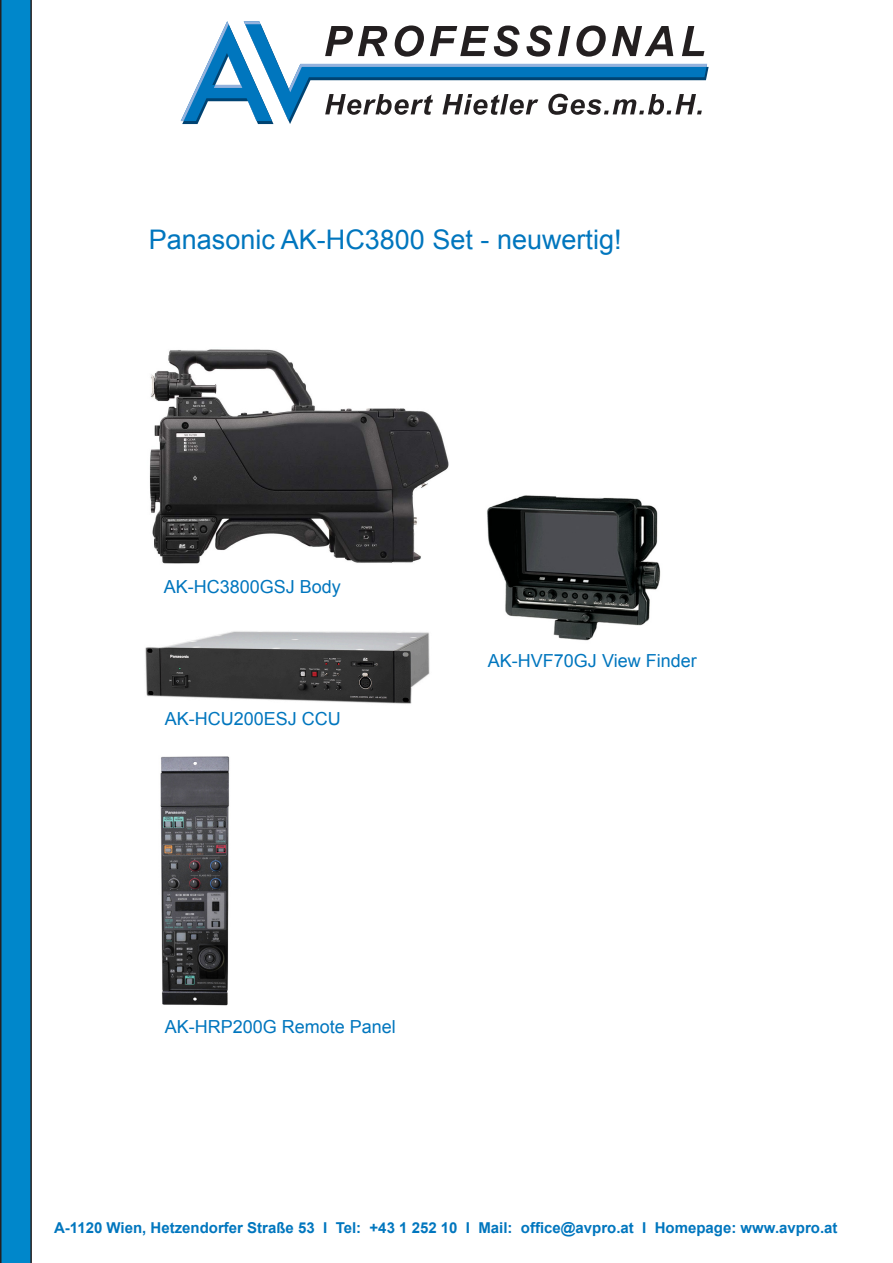
<style>
.page{position:relative;width:893px;height:1263px;background:#fff}
.page>*{position:absolute;margin:0;border:0;box-sizing:border-box;transform-origin:0 0}
.t1{font:27px "Arial";color:#0076be}
.t2{font:18px "Arial";color:#0076be}
.t3{font:700 15px "Arial";color:#0076be}
</style>
<div class="page">
<svg style="left:181px;top:21px;width:526px;height:103px"></svg>
<img style="left:160px;top:756px;width:70px;height:250px">
<svg style="left:0;top:0;width:32px;height:1263px;background:#037cb9"></svg>
<img style="left:149px;top:349px;width:300px;height:215px">
<img style="left:145px;top:631px;width:285px;height:73px">
<img style="left:487px;top:495px;width:174px;height:146px">
<p class="t1" style="left:149px;top:222px;width:474px">Panasonic AK-HC3800 Set - neuwertig!</p>
<p class="t2" style="left:164px;top:574px;width:179px">AK-HC3800GSJ Body</p>
<p class="t2" style="left:165px;top:707px;width:178px">AK-HCU200ESJ CCU</p>
<p class="t2" style="left:488px;top:648px;width:210px">AK-HVF70GJ View Finder</p>
<p class="t2" style="left:165px;top:1014px;width:233px">AK-HRP200G Remote Panel</p>
<p class="t3" style="left:54px;top:1218px;width:785px">A-1120 Wien, Hetzendorfer Straße 53 I Tel: +43 1 252 10 I Mail: office@avpro.at I Homepage: www.avpro.at</p>
</div>
